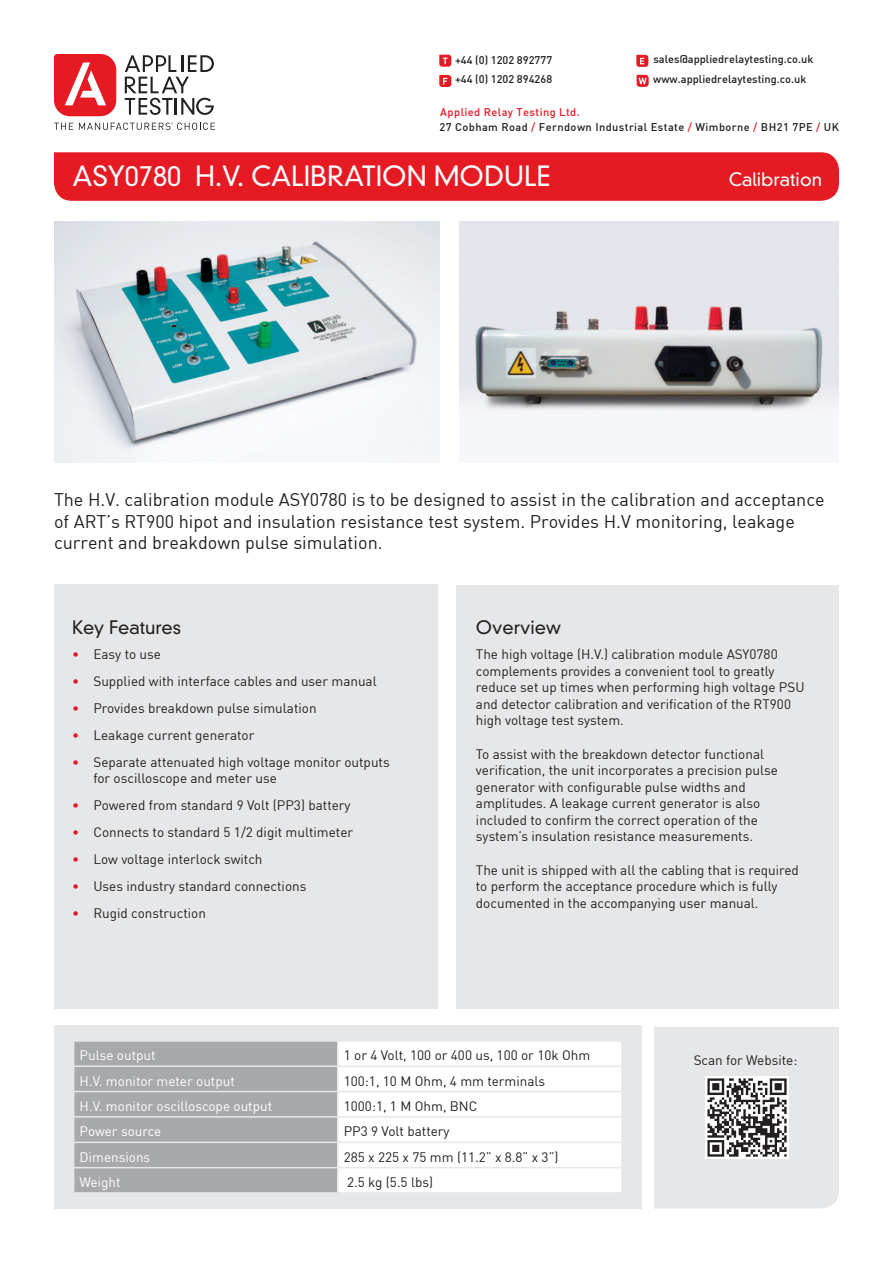
<style>
.page{position:relative;width:893px;height:1263px;background:#fff}
.page>*{position:absolute;margin:0;border:0;box-sizing:border-box;transform-origin:0 0}
.t1{font:300 27px "DIN Neuzeit Grotesk";color:#fff}
.t2{font:18px/21.6px "DIN";color:#231f20}
.t3{font:300 18px "DIN Neuzeit Grotesk";color:#231f20}
.t4{font:300 18px "DIN Neuzeit Grotesk";color:#fff}
.t5{font:13.5px/16.5px "DIN";color:#231f20}
.t6{font:13.5px "DIN";color:#fff}
.t7{font:500 11.1px/19.4px "DIN";color:#231f20}
.t8{font:500 11.1px/14.4px "DIN";letter-spacing:.04em;color:#231f20}
.s1{color:#e51a23}
</style>
<div class="page">
<svg style="left:54px;top:123px;width:19px;height:7px"></svg>
<svg style="left:79px;top:123px;width:136px;height:7px"></svg>
<div style="left:54px;top:1026px;width:587px;height:183px;background:#e6e7e9"></div>
<div style="left:654px;top:1027px;width:185px;height:181px;background:#e6e7e9"></div>
<img style="left:706px;top:1076px;width:83px;height:83px">
<svg style="left:54px;top:54px;width:62px;height:62px"></svg>
<svg style="left:125px;top:55px;width:89px;height:60px"></svg>
<div style="left:54px;top:584px;width:383px;height:425px;background:#e6e7e9"></div>
<div style="left:456px;top:585px;width:383px;height:424px;background:#e6e7e9"></div>
<div style="left:54px;top:152px;width:785px;height:49px;background:#e51a23"></div>
<svg style="left:74px;top:1041px;width:547px;height:151px;background:#d6d6d8"></svg>
<hr style="left:338px;top:1167px;width:285px;height:1px;background:#e6e7e9">
<hr style="left:337px;top:1168px;width:2px;height:24px;background:#e6e7e9">
<img style="left:55px;top:221px;width:384px;height:241px">
<img style="left:459px;top:221px;width:380px;height:193px">
<svg style="left:439px;top:55px;width:12px;height:12px"></svg>
<svg style="left:637px;top:75px;width:12px;height:12px"></svg>
<svg style="left:439px;top:75px;width:12px;height:12px"></svg>
<svg style="left:636px;top:55px;width:12px;height:12px"></svg>
<p class="t7" style="left:455px;top:50px;width:99px">+44 (0) 1202 892777 +44 (0) 1202 894268</p>
<p class="t8" style="left:439px;top:105px;width:401px"><span class="s1">Applied Relay Testing Ltd.<br></span>27 Cobham Road <span class="s1">/</span> Ferndown Industrial Estate <span class="s1">/</span> Wimborne <span class="s1">/</span> BH21 7PE <span class="s1">/</span> UK</p>
<p class="t7" style="left:653px;top:49px;width:162px">sales@appliedrelaytesting.co.uk</p>
<p class="t7" style="left:653px;top:69px;width:155px">www.appliedrelaytesting.co.uk</p>
<h1 class="t1" style="left:72px;top:160px;width:480px">ASY0780 H.V. CALIBRATION MODULE</h1>
<h2 class="t4" style="left:729px;top:169px;width:95px">Calibration</h2>
<h2 class="t2" style="left:54px;top:488px;width:772px">The H.V. calibration module ASY0780 is to be designed to assist in the calibration and acceptance of ART’s RT900 hipot and insulation resistance test system. Provides H.V monitoring, leakage current and breakdown pulse simulation.</h2>
<h2 class="t3" style="left:72px;top:617px;width:111px">Key Features</h2>
<p class="t5" style="left:72px;top:645px;width:90px"><span class="s1">•</span> Easy to use</p>
<p class="t5" style="left:72px;top:672px;width:306px"><span class="s1">•</span> Supplied with interface cables and user manual</p>
<p class="t5" style="left:72px;top:699px;width:246px"><span class="s1">•</span> Provides breakdown pulse simulation</p>
<p class="t5" style="left:72px;top:726px;width:184px"><span class="s1">•</span> Leakage current generator</p>
<p class="t5" style="left:93px;top:754px;width:298px;text-indent:-21px"><span class="s1">•</span> Separate attenuated high voltage monitor outputs for oscilloscope and meter use</p>
<p class="t5" style="left:72px;top:797px;width:280px"><span class="s1">•</span> Powered from standard 9 Volt (PP3) battery</p>
<p class="t5" style="left:72px;top:824px;width:283px"><span class="s1">•</span> Connects to standard 5 1/2 digit multimeter</p>
<p class="t5" style="left:72px;top:851px;width:192px"><span class="s1">•</span> Low voltage interlock switch</p>
<p class="t5" style="left:72px;top:878px;width:236px"><span class="s1">•</span> Uses industry standard connections</p>
<p class="t5" style="left:72px;top:905px;width:135px"><span class="s1">•</span> Rugid construction</p>
<h2 class="t3" style="left:476px;top:617px;width:87px">Overview</h2>
<p class="t5" style="left:476px;top:646px;width:330px">The high voltage (H.V.) calibration module ASY0780 complements provides a convenient tool to greatly reduce set up times when performing high voltage PSU and detector calibration and verification of the RT900 high voltage test system.</p>
<p class="t5" style="left:476px;top:745px;width:304px">To assist with the breakdown detector functional verification, the unit incorporates a precision pulse generator with configurable pulse widths and amplitudes. A leakage current generator is also included to confirm the correct operation of the system’s insulation resistance measurements.</p>
<p class="t5" style="left:476px;top:861px;width:324px">The unit is shipped with all the cabling that is required to perform the acceptance procedure which is fully documented in the accompanying user manual.</p>
<p class="t6" style="left:80px;top:1047px;width:77px">Pulse output</p>
<p class="t5" style="left:344px;top:1047px;width:248px">1 or 4 Volt, 100 or 400 us, 100 or 10k Ohm</p>
<p class="t6" style="left:80px;top:1072px;width:157px">H.V. monitor meter output</p>
<p class="t5" style="left:344px;top:1072px;width:203px">100:1, 10 M Ohm, 4 mm terminals</p>
<p class="t6" style="left:80px;top:1097px;width:194px">H.V. monitor oscilloscope output</p>
<p class="t5" style="left:344px;top:1097px;width:135px">1000:1, 1 M Ohm, BNC</p>
<p class="t6" style="left:80px;top:1123px;width:83px">Power source</p>
<p class="t5" style="left:344px;top:1123px;width:107px">PP3 9 Volt battery</p>
<p class="t6" style="left:80px;top:1148px;width:72px">Dimensions</p>
<p class="t5" style="left:344px;top:1148px;width:216px">285 x 225 x 75 mm (11.2” x 8.8” x 3”)</p>
<p class="t6" style="left:80px;top:1174px;width:42px">Weight</p>
<p class="t5" style="left:347px;top:1173px;width:87px">2.5 kg (5.5 lbs)</p>
<p class="t5" style="left:694px;top:1051px;width:105px">Scan for Website:</p>
</div>
